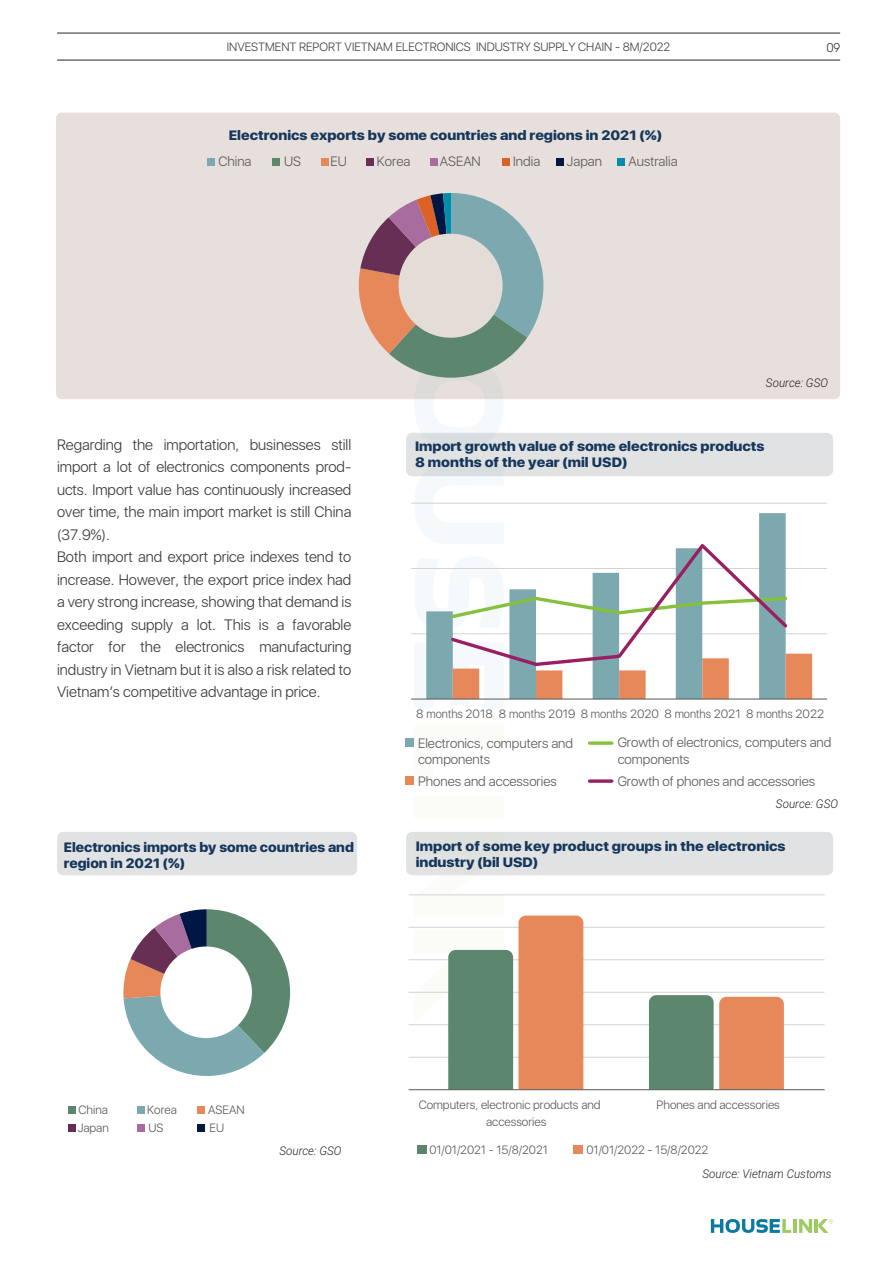
<style>
.page{position:relative;width:893px;height:1263px;background:#fff}
.page>*{position:absolute;margin:0;border:0;box-sizing:border-box;transform-origin:0 0}
.t1{font:300 15px/22.5px "SFUI Display";color:#383838}
.t2{font:800 13.5px/16.2px "SFUI Display";color:#16375b;scale:1.08 1}
.t3{font:300 13.5px/16.2px "SFUI Display";color:#595959}
.t4{font:800 13.5px/16.2px "SFUI Display";color:#16375b;scale:1.05 1}
.t5{font:300 12px/16.5px "SFUI Display";color:#595959}
.t6{font:300 12px "SFUI Display";color:#414141}
.t7{font:300 12px "SFUI Display";color:#595959;scale:1.04 1}
.t8{font:italic 300 12px "Roboto";color:#231f20}
.t9{font:12px "UTM Avo";color:#414141}
</style>
<div class="page">
<div style="left:406px;top:832px;width:427px;height:43px;background:#e1e2e3;border-radius:6px"></div>
<div style="left:57px;top:832px;width:300px;height:43px;background:#e1e2e3;border-radius:6px"></div>
<div style="left:406px;top:433px;width:427px;height:43px;background:#e1e2e3;border-radius:6px"></div>
<div style="left:56px;top:113px;width:784px;height:286px;background:#e6dfdb;border-radius:6px"></div>
<svg style="left:711px;top:1219px;width:80px;height:14px"></svg>
<hr style="left:793px;top:1219px;width:4px;height:14px;background:#9eca64">
<svg style="left:799px;top:1219px;width:13px;height:14px"></svg>
<hr style="left:814px;top:1219px;width:4px;height:14px;background:#9eca64">
<svg style="left:818px;top:1219px;width:15px;height:14px"></svg>
<div style="left:414px;top:797px;width:90px;height:22px;background:#fbfcf8"></div>
<svg style="left:414px;top:875px;width:90px;height:21px"></svg>
<div style="left:414px;top:930px;width:90px;height:23px;background:#fbfcf8"></div>
<hr style="left:57px;top:33px;width:783px;height:1px;background:#404041">
<hr style="left:57px;top:60px;width:783px;height:1px;background:#404041">
<div style="left:207px;top:158px;width:7px;height:7px;background:#7ca8af"></div>
<div style="left:272px;top:158px;width:7px;height:7px;background:#5d866f"></div>
<div style="left:321px;top:158px;width:7px;height:7px;background:#e6885a"></div>
<div style="left:366px;top:158px;width:7px;height:7px;background:#672f54"></div>
<div style="left:430px;top:158px;width:7px;height:7px;background:#a96c9f"></div>
<div style="left:502px;top:158px;width:7px;height:7px;background:#dd6125"></div>
<div style="left:557px;top:158px;width:7px;height:7px;background:#001643"></div>
<div style="left:617px;top:158px;width:8px;height:7px;background:#008ead"></div>
<hr style="left:411px;top:503px;width:416px;height:1px;background:#d3d3d2">
<hr style="left:411px;top:568px;width:416px;height:1px;background:#d3d3d2">
<hr style="left:411px;top:633px;width:416px;height:1px;background:#d3d3d2">
<hr style="left:411px;top:699px;width:416px;height:1px;background:#595a5a">
<svg style="left:414px;top:476px;width:398px;height:224px"></svg>
<div style="left:405px;top:738px;width:9px;height:9px;background:#7ca8af"></div>
<div style="left:405px;top:776px;width:9px;height:9px;background:#e6885a"></div>
<svg style="left:590px;top:741px;width:22px;height:4px"></svg>
<svg style="left:590px;top:779px;width:22px;height:4px"></svg>
<hr style="left:409px;top:894px;width:416px;height:1px;background:#d3d3d2">
<hr style="left:409px;top:927px;width:416px;height:1px;background:#d3d3d2">
<hr style="left:409px;top:959px;width:416px;height:1px;background:#d3d3d2">
<hr style="left:409px;top:992px;width:416px;height:1px;background:#d3d3d2">
<hr style="left:409px;top:1024px;width:416px;height:1px;background:#d3d3d2">
<hr style="left:409px;top:1057px;width:416px;height:1px;background:#d3d3d2">
<svg style="left:414px;top:950px;width:104px;height:139px"></svg>
<svg style="left:518px;top:915px;width:266px;height:174px"></svg>
<hr style="left:409px;top:1089px;width:416px;height:1px;background:#595a5a">
<div style="left:417px;top:1145px;width:9px;height:9px;background:#5d866f"></div>
<div style="left:574px;top:1145px;width:9px;height:9px;background:#e6885a"></div>
<svg style="left:123px;top:909px;width:167px;height:167px"></svg>
<div style="left:68px;top:1106px;width:8px;height:7px;background:#5d866f"></div>
<div style="left:137px;top:1106px;width:8px;height:7px;background:#7ca8af"></div>
<div style="left:198px;top:1106px;width:7px;height:7px;background:#e6885a"></div>
<div style="left:68px;top:1124px;width:8px;height:7px;background:#672f54"></div>
<div style="left:137px;top:1124px;width:7px;height:7px;background:#a96c9f"></div>
<div style="left:197px;top:1124px;width:8px;height:7px;background:#001643"></div>
<div style="left:160px;top:946px;width:92px;height:92px;background:#fff;border-radius:50%"></div>
<svg style="left:358px;top:193px;width:185px;height:241px"></svg>
<p class="t6" style="left:227px;top:39px;width:445px">INVESTMENT REPORT VIETNAM ELECTRONICS INDUSTRY SUPPLY CHAIN - 8M/2022</p>
<p class="t2" style="left:229px;top:127px;width:403px">Electronics exports by some countries and regions in 2021 (%)</p>
<p class="t3" style="left:218px;top:153px;width:35px">China</p>
<p class="t3" style="left:284px;top:153px;width:18px">US</p>
<p class="t3" style="left:331px;top:153px;width:18px">EU</p>
<p class="t3" style="left:377px;top:153px;width:35px">Korea</p>
<p class="t3" style="left:440px;top:153px;width:42px">ASEAN</p>
<p class="t3" style="left:513px;top:153px;width:29px">India</p>
<p class="t3" style="left:567px;top:153px;width:37px">Japan</p>
<p class="t3" style="left:629px;top:153px;width:51px">Australia</p>
<p class="t9" style="left:827px;top:38px;width:15px">09</p>
<p class="t8" style="left:766px;top:375px;width:64px">Source: GSO</p>
<p class="t1" style="left:57px;top:434px;width:296px">Regarding the importation, businesses still import a lot of electronics components prod&shy;ucts. Import value has continuously increased over time, the main import market is still China (37.9%).<br>Both import and export price indexes tend to increase. However, the export price index had a very strong increase, showing that demand is exceeding supply a lot. This is a favorable factor for the electronics manufacturing industry in Vietnam but it is also a risk related to Vietnam’s competitive advantage in price.</p>
<p class="t4" style="left:64px;top:839px;width:278px">Electronics imports by some countries and region in 2021 (%)</p>
<p class="t2" style="left:415px;top:438px;width:325px">Import growth value of some electronics products<br>8 months of the year (mil USD)</p>
<p class="t7" style="left:416px;top:705px;width:394px">8 months 2018 8 months 2019 8 months 2020 8 months 2021 8 months 2022</p>
<p class="t3" style="left:418px;top:736px;width:156px">Electronics, computers and components</p>
<p class="t3" style="left:418px;top:774px;width:140px">Phones and accessories</p>
<p class="t3" style="left:618px;top:735px;width:215px">Growth of electronics, computers and components</p>
<p class="t3" style="left:618px;top:773px;width:199px">Growth of phones and accessories</p>
<p class="t8" style="left:776px;top:795px;width:64px">Source: GSO</p>
<p class="t2" style="left:416px;top:838px;width:344px">Import of some key product groups in the electronics industry (bil USD)</p>
<p class="t5" style="left:78px;top:1102px;width:31px">China</p>
<p class="t5" style="left:147px;top:1102px;width:31px">Korea</p>
<p class="t5" style="left:208px;top:1102px;width:38px">ASEAN</p>
<p class="t5" style="left:78px;top:1120px;width:33px">Japan</p>
<p class="t5" style="left:148px;top:1120px;width:17px">US</p>
<p class="t5" style="left:209px;top:1120px;width:16px">EU</p>
<p class="t8" style="left:279px;top:1142px;width:64px">Source: GSO</p>
<p class="t5" style="left:486px;top:1098px;width:116px;text-indent:-67px">Computers, electronic products and accessories</p>
<p class="t5" style="left:657px;top:1098px;width:125px">Phones and accessories</p>
<p class="t5" style="left:429px;top:1142px;width:120px">01/01/2021 - 15/8/2021</p>
<p class="t5" style="left:586px;top:1142px;width:123px">01/01/2022 - 15/8/2022</p>
<p class="t8" style="left:702px;top:1165px;width:131px">Source: Vietnam Customs</p>
</div>
